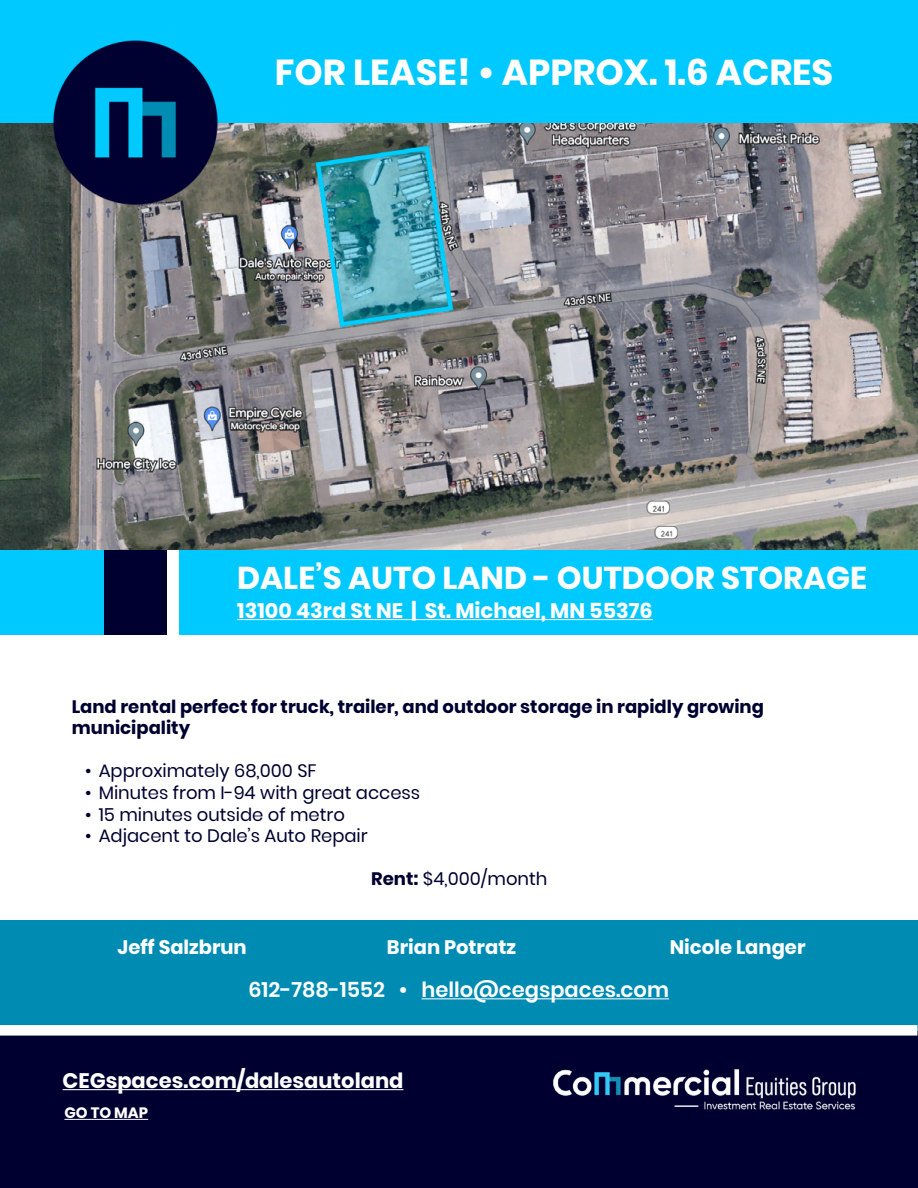
<style>
.page{position:relative;width:918px;height:1188px;background:#fff}
.page>*{position:absolute;margin:0;border:0;box-sizing:border-box;transform-origin:0 0}
.t1{font:700 36px "Poppins";color:#fff}
.t2{font:700 31.5px "Poppins";color:#fff}
.t3{font:700 21px "Poppins";color:#fff}
.t4{font:600 21px "Poppins";color:#fff}
.t5{font:700 19.5px "Poppins";color:#fff}
.t6{font:18px "Poppins";color:#000030}
.t7{font:700 18px/21.6px "Poppins";color:#000030}
.t8{font:700 15px "Poppins";color:#fff}
.s1{font-weight:700}
</style>
<div class="page">
<img style="left:0;top:108px;width:918px;height:443px">
<div style="left:0;top:551px;width:918px;height:84px;background:#00c9ff"></div>
<hr style="left:237px;top:619px;width:416px;height:1px;background:#fff">
<div style="left:104px;top:551px;width:63px;height:84px;background:#000030"></div>
<div style="left:167px;top:551px;width:11px;height:84px;background:#fff"></div>
<div style="left:0;top:0;width:917px;height:122px;background:#00c9ff"></div>
<img style="left:53px;top:40px;width:166px;height:166px">
<div style="left:1px;top:920px;width:917px;height:268px;background:#000030"></div>
<img style="left:553px;top:1069px;width:303px;height:41px">
<hr style="left:64px;top:1119px;width:84px;height:1px;background:#fff">
<div style="left:0;top:920px;width:917px;height:110px;background:#008cb2"></div>
<hr style="left:63px;top:1089px;width:340px;height:1px;background:#fff">
<div style="left:0;top:1025px;width:917px;height:11px;background:#fff"></div>
<hr style="left:422px;top:998px;width:247px;height:1px;background:#fff">
<h1 class="t1" style="left:275px;top:52px;width:560px">FOR LEASE! • APPROX. 1.6 ACRES</h1>
<h2 class="t2" style="left:237px;top:560px;width:631px">DALE’S AUTO LAND - OUTDOOR STORAGE</h2>
<p class="t3" style="left:237px;top:598px;width:417px">13100 43rd St NE | St. Michael, MN 55376</p>
<p class="t7" style="left:72px;top:696px;width:694px">Land rental perfect for truck, trailer, and outdoor storage in rapidly growing municipality</p>
<p class="t6" style="left:85px;top:761px;width:233px">• Approximately 68,000 SF</p>
<p class="t6" style="left:85px;top:782px;width:337px">• Minutes from I-94 with great access</p>
<p class="t6" style="left:85px;top:804px;width:261px">• 15 minutes outside of metro</p>
<p class="t6" style="left:85px;top:825px;width:284px">• Adjacent to Dale’s Auto Repair</p>
<p class="t6" style="left:371px;top:869px;width:178px"><span class="s1">Rent:</span> $4,000/month</p>
<p class="t5" style="left:118px;top:936px;width:131px">Jeff Salzbrun</p>
<p class="t5" style="left:387px;top:936px;width:131px">Brian Potratz</p>
<p class="t5" style="left:670px;top:936px;width:137px">Nicole Langer</p>
<p class="t4" style="left:248px;top:978px;width:422px">612-788-1552 • hello@cegspaces.com</p>
<p class="t3" style="left:63px;top:1069px;width:342px">CEGspaces.com/dalesautoland</p>
<p class="t8" style="left:64px;top:1104px;width:85px">GO TO MAP</p>
</div>
